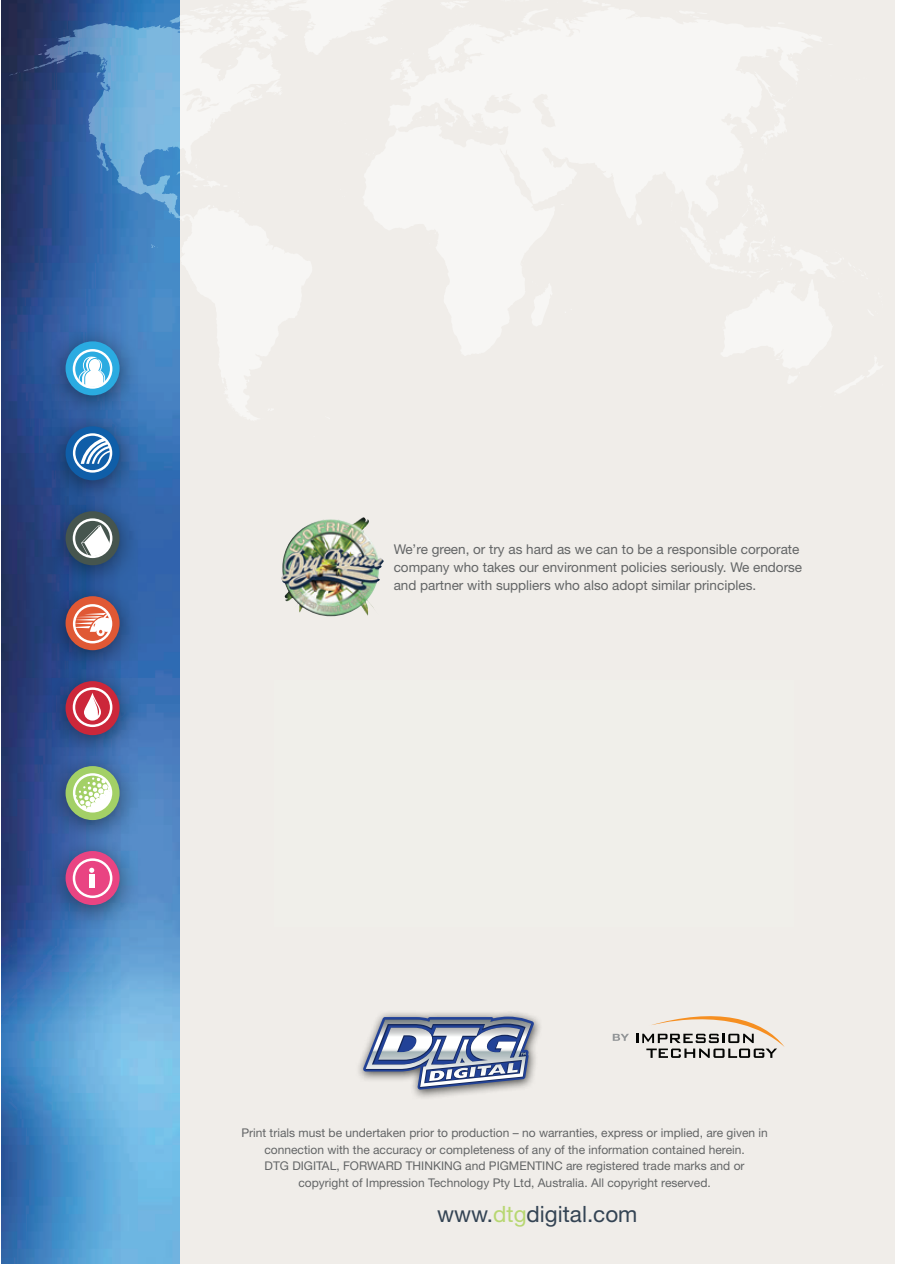
<style>
.page{position:relative;width:897px;height:1264px;background:#fff}
.page>*{position:absolute;margin:0;border:0;box-sizing:border-box;transform-origin:0 0}
.t1{font:22.5px "Helvetica Neue";color:#344454}
.t2{font:13.5px/18px "Helvetica Neue";color:#636566}
.t3{font:12px/16.5px "Helvetica Neue";color:#636566;text-align:center}
.s1{color:#b8d772}
</style>
<div class="page">
<div style="left:152px;top:0;width:743px;height:1263px;background:#f0ede9"></div>
<img style="left:2px;top:0;width:177px;height:1263px">
<svg style="left:9px;top:0;width:873px;height:437px"></svg>
<div style="left:355px;top:1009px;width:188px;height:91px;background:#040503;opacity:.69"></div>
<svg style="left:363px;top:1016px;width:171px;height:73px;background:#949eb7"></svg>
<svg style="left:636px;top:1016px;width:148px;height:42px"></svg>
<svg style="left:612px;top:1033px;width:17px;height:8px"></svg>
<div style="left:43px;top:323px;width:100px;height:609px;background:#040503;opacity:.51"></div>
<div style="left:66px;top:426px;width:54px;height:54px;background:#0f5ea8;border-radius:50%"></div>
<svg style="left:73px;top:433px;width:39px;height:39px"></svg>
<div style="left:66px;top:766px;width:54px;height:54px;background:#a3d066;border-radius:50%"></div>
<svg style="left:73px;top:773px;width:39px;height:41px"></svg>
<div style="left:66px;top:596px;width:54px;height:54px;background:#e05834;border-radius:50%"></div>
<svg style="left:73px;top:604px;width:39px;height:39px"></svg>
<div style="left:66px;top:851px;width:54px;height:54px;background:#e94482;border-radius:50%"></div>
<svg style="left:73px;top:858px;width:39px;height:40px"></svg>
<div style="left:66px;top:511px;width:54px;height:54px;background:#46554e;border-radius:50%"></div>
<svg style="left:73px;top:518px;width:39px;height:40px"></svg>
<div style="left:66px;top:681px;width:54px;height:54px;background:#cc273a;border-radius:50%"></div>
<svg style="left:73px;top:687px;width:39px;height:40px"></svg>
<div style="left:66px;top:341px;width:54px;height:54px;background:#2aabe1;border-radius:50%"></div>
<svg style="left:73px;top:349px;width:39px;height:40px"></svg>
<img style="left:281px;top:517px;width:99px;height:99px">
<p class="t2" style="left:393px;top:540px;width:410px">We’re green, or try as hard as we can to be a responsible corporate company who takes our environment policies seriously. We endorse and partner with suppliers who also adopt similar principles.</p>
<p class="t3" style="left:241px;top:1124px;width:528px">Print trials must be undertaken prior to production – no warranties, express or implied, are given in connection with the accuracy or completeness of any of the information contained herein.<br>DTG DIGITAL, FORWARD THINKING and PIGMENTINC are registered trade marks and or copyright of Impression Technology Pty Ltd, Australia. All copyright reserved.</p>
<h1 class="t1" style="left:437px;top:1200px;width:202px">www.<span class="s1">dtg</span>digital.com</h1>
</div>
